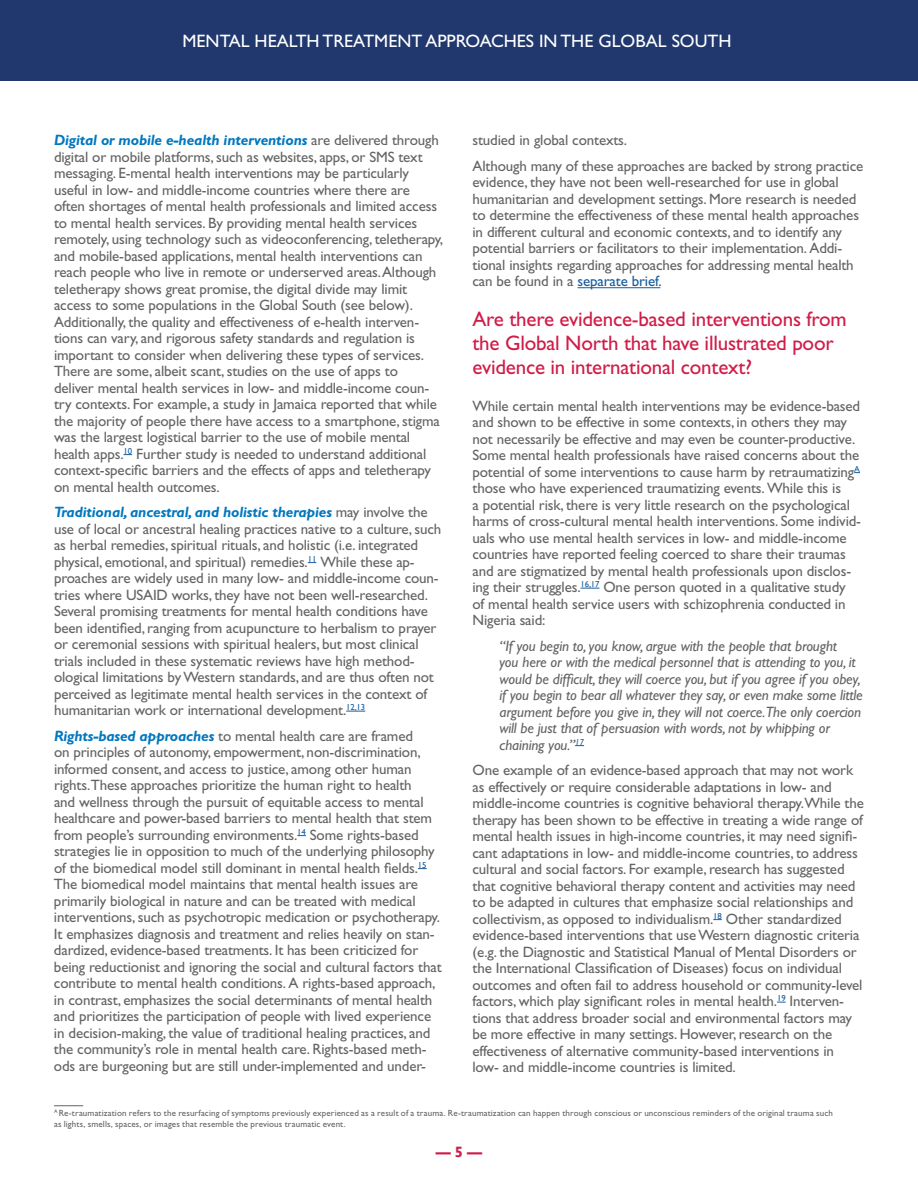
<style>
.page{position:relative;width:918px;height:1188px;background:#fff}
.page>*{position:absolute;margin:0;border:0;box-sizing:border-box;transform-origin:0 0}
.pullout-quote{font:21px/24px "Gill Sans Std";letter-spacing:-.01em;color:#d01c48}
.t1{font:18px "Gill Sans Std";color:#fff}
.text{font:15px/16.5px "Gill Sans Std";letter-spacing:-.01em;color:#646463}
.text-ident{font:italic 15px/16.5px "Gill Sans Std";letter-spacing:-.01em;color:#646463}
.t2{font:700 15px "Gill Sans";color:#d01c48}
.Footnote{font:9px/10.5px "Gill Sans Std";letter-spacing:.015em;color:#646463}
.s1{font-weight:700;font-style:italic;color:#0077bf}
.s2{color:#175d9e}
</style>
<div class="page">
<svg style="left:346px;top:711px;width:19px;height:1px"></svg>
<hr style="left:578px;top:287px;width:82px;height:1px;background:#175d9e">
<svg style="left:580px;top:588px;width:19px;height:1px"></svg>
<svg style="left:54px;top:1105px;width:29px;height:1px"></svg>
<div style="left:0;top:0;width:918px;height:81px;background:#21386f"></div>
<p class="t1" style="left:183px;top:30px;width:550px">MENTAL HEALTH TREATMENT APPROACHES IN THE GLOBAL SOUTH</p>
<p class="text" style="left:54px;top:132px;width:391px"><span class="s1">Digital or mobile e-health interventions</span> are delivered through digital or mobile platforms, such as websites, apps, or SMS text messaging. E-mental health interventions may be particularly useful in low- and middle-income countries where there are often shortages of mental health professionals and limited access to mental health services. By providing mental health services remotely, using technology such as videoconferencing, teletherapy, and mobile-based applications, mental health interventions can reach people who live in remote or underserved areas.Although teletherapy shows great promise, the digital divide may limit access to some populations in the Global South (see below).<br>Additionally, the quality and effectiveness of e-health interven&shy;tions can vary, and rigorous safety standards and regulation is important to consider when delivering these types of services.<br>There are some, albeit scant, studies on the use of apps to<br>deliver mental health services in low- and middle-income coun&shy;try contexts. For example, a study in Jamaica reported that while the majority of people there have access to a smartphone, stigma was the largest logistical barrier to the use of mobile mental health apps.<sup>10</sup> Further study is needed to understand additional context-specific barriers and the effects of apps and teletherapy on mental health outcomes.</p>
<p class="text" style="left:54px;top:504px;width:389px"><span class="s1">Traditional, ancestral, and holistic therapies</span> may involve the use of local or ancestral healing practices native to a culture, such as herbal remedies, spiritual rituals, and holistic (i.e. integrated physical, emotional, and spiritual) remedies.<sup>11</sup> While these ap&shy;proaches are widely used in many low- and middle-income coun&shy;tries where USAID works, they have not been well-researched.<br>Several promising treatments for mental health conditions have been identified, ranging from acupuncture to herbalism to prayer or ceremonial sessions with spiritual healers, but most clinical trials included in these systematic reviews have high method&shy;ological limitations by Western standards, and are thus often not perceived as legitimate mental health services in the context of humanitarian work or international development.<sup>12,13</sup></p>
<p class="text" style="left:54px;top:728px;width:389px"><span class="s1">Rights-based approaches</span> to mental health care are framed<br>on principles of autonomy, empowerment, non-discrimination, informed consent, and access to justice, among other human rights.These approaches prioritize the human right to health<br>and wellness through the pursuit of equitable access to mental healthcare and power-based barriers to mental health that stem from people’s surrounding environments.<sup>14</sup> Some rights-based strategies lie in opposition to much of the underlying philosophy of the biomedical model still dominant in mental health fields.<sup>15<br></sup>The biomedical model maintains that mental health issues are primarily biological in nature and can be treated with medical interventions, such as psychotropic medication or psychotherapy.<br>It emphasizes diagnosis and treatment and relies heavily on stan&shy;dardized, evidence-based treatments. It has been criticized for being reductionist and ignoring the social and cultural factors that contribute to mental health conditions. A rights-based approach, in contrast, emphasizes the social determinants of mental health and prioritizes the participation of people with lived experience in decision-making, the value of traditional healing practices, and the community’s role in mental health care. Rights-based meth&shy;ods are burgeoning but are still under-implemented and under-</p>
<p class="text" style="left:472px;top:132px;width:156px">studied in global contexts.</p>
<p class="text" style="left:472px;top:158px;width:392px">Although many of these approaches are backed by strong practice evidence, they have not been well-researched for use in global humanitarian and development settings. More research is needed to determine the effectiveness of these mental health approaches in different cultural and economic contexts, and to identify any potential barriers or facilitators to their implementation. Addi&shy;tional insights regarding approaches for addressing mental health can be found in a <span class="s2">separate brief.</span></p>
<p class="pullout-quote" style="left:472px;top:307px;width:376px">Are there evidence-based interventions from the Global North that have illustrated poor evidence in international context?</p>
<p class="text" style="left:472px;top:398px;width:390px">While certain mental health interventions may be evidence-based and shown to be effective in some contexts, in others they may not necessarily be effective and may even be counter-productive.<br>Some mental health professionals have raised concerns about the potential of some interventions to cause harm by retraumatizing<sup>A </sup>those who have experienced traumatizing events. While this is<br>a potential risk, there is very little research on the psychological harms of cross-cultural mental health interventions. Some individ&shy;uals who use mental health services in low- and middle-income countries have reported feeling coerced to share their traumas and are stigmatized by mental health professionals upon disclos&shy;ing their struggles.<sup>16,17</sup> One person quoted in a qualitative study of mental health service users with schizophrenia conducted in Nigeria said:</p>
<p class="text-ident" style="left:500px;top:638px;width:365px">“If you begin to, you know, argue with the people that brought<br>you here or with the medical personnel that is attending to you, it would be difficult, they will coerce you, but if you agree if you obey, if you begin to bear all whatever they say, or even make some little argument before you give in, they will not coerce.The only coercion will be just that of persuasion with words, not by whipping or chaining you.”<sup>17</sup></p>
<p class="text" style="left:472px;top:762px;width:393px">One example of an evidence-based approach that may not work as effectively or require considerable adaptations in low- and middle-income countries is cognitive behavioral therapy.While the therapy has been shown to be effective in treating a wide range of mental health issues in high-income countries, it may need signifi&shy;cant adaptations in low- and middle-income countries, to address cultural and social factors. For example, research has suggested that cognitive behavioral therapy content and activities may need to be adapted in cultures that emphasize social relationships and collectivism, as opposed to individualism.<sup>18</sup> Other standardized evidence-based interventions that use Western diagnostic criteria (e.g. the Diagnostic and Statistical Manual of Mental Disorders or the International Classification of Diseases) focus on individual outcomes and often fail to address household or community-level factors, which play significant roles in mental health.<sup>19</sup> Interven&shy;tions that address broader social and environmental factors may be more effective in many settings. However, research on the effectiveness of alternative community-based interventions in low- and middle-income countries is limited.</p>
<p class="Footnote" style="left:54px;top:1108px;width:780px"><sup>A</sup> Re-traumatization refers to the resurfacing of symptoms previously experienced as a result of a trauma. Re-traumatization can happen through conscious or unconscious reminders of the original trauma such as lights, smells, spaces, or images that resemble the previous traumatic event.</p>
<p class="t2" style="left:436px;top:1143px;width:48px">— 5 —</p>
</div>
